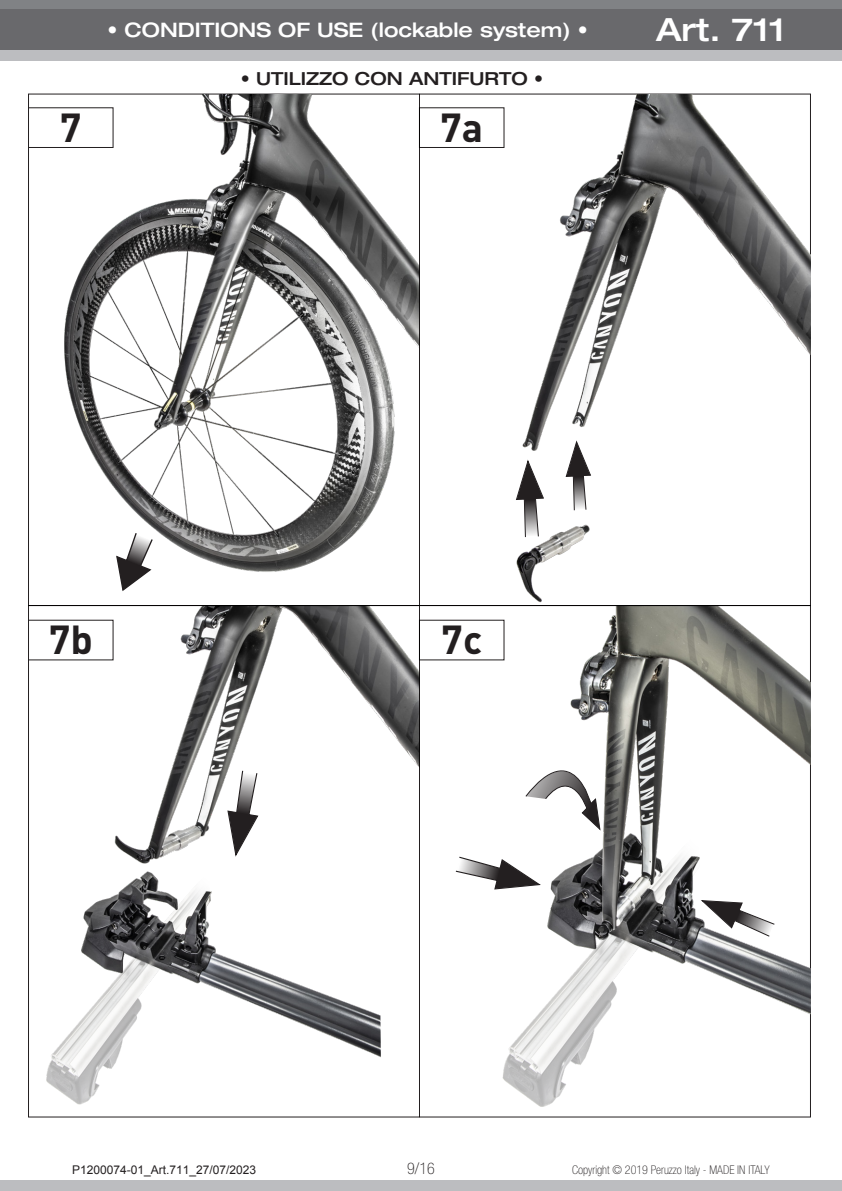
<style>
.page{position:relative;width:842px;height:1191px;background:#fff}
.page>*{position:absolute;margin:0;border:0;box-sizing:border-box;transform-origin:0 0}
.t1{font:700 40px "DIN";color:#231f20}
.t2{font:500 expanded 32px "Helvetica Neue";color:#fff}
.t3{font:500 expanded 20px "Helvetica Neue";color:#fff}
.t4{font:500 expanded 18px "Helvetica Neue";color:#231f20}
.t5{font:100 condensed 16px "Helvetica Neue";color:#231f20}
.t6{font:100 condensed 12px "Helvetica Neue";color:#231f20}
.t7{font:12px "Arial";color:#231f20}
</style>
<div class="page">
<div style="left:0;top:1180px;width:842px;height:11px;background:#bcbdc0"></div>
<div style="left:0;top:0;width:842px;height:10px;background:#808285"></div>
<div style="left:0;top:50px;width:842px;height:10px;background:#bcbdc0"></div>
<div style="left:0;top:10px;width:842px;height:40px;background:#69696c"></div>
<img style="left:52px;top:94px;width:367px;height:478px">
<img style="left:516px;top:94px;width:294px;height:509px">
<img style="left:35px;top:606px;width:384px;height:499px">
<img style="left:451px;top:606px;width:359px;height:501px">
<div style="left:29px;top:108px;width:84px;height:39px;background:#fff"></div>
<div style="left:28px;top:108px;width:85px;height:40px;border:1px solid #231f20"></div>
<div style="left:29px;top:620px;width:84px;height:40px;background:#fff"></div>
<div style="left:419px;top:108px;width:85px;height:40px;border:1px solid #231f20"></div>
<div style="left:419px;top:620px;width:85px;height:40px;background:#fff"></div>
<hr style="left:28px;top:605px;width:783px;height:1px;background:#231f20">
<hr style="left:419px;top:94px;width:1px;height:1023px;background:#231f20">
<svg style="left:525px;top:735px;width:75px;height:95px"></svg>
<svg style="left:455px;top:856px;width:87px;height:34px"></svg>
<svg style="left:516px;top:458px;width:29px;height:80px"></svg>
<svg style="left:699px;top:899px;width:77px;height:38px"></svg>
<svg style="left:565px;top:439px;width:27px;height:72px"></svg>
<svg style="left:227px;top:769px;width:32px;height:89px"></svg>
<svg style="left:115px;top:531px;width:39px;height:60px"></svg>
<p class="t1" style="left:60px;top:101px;width:23px">7</p>
<p class="t3" style="left:108px;top:18px;width:482px">• CONDITIONS OF USE (lockable system) •</p>
<h2 class="t2" style="left:656px;top:10px;width:131px">Art. 711</h2>
<p class="t4" style="left:241px;top:68px;width:304px">• UTILIZZO CON ANTIFURTO •</p>
<p class="t1" style="left:440px;top:101px;width:45px">7a</p>
<p class="t1" style="left:49px;top:613px;width:46px">7b</p>
<p class="t1" style="left:441px;top:613px;width:42px">7c</p>
<p class="t7" style="left:72px;top:1162px;width:186px">P1200074-01_Art.711_27/07/2023</p>
<h3 class="t5" style="left:407px;top:1159px;width:29px">9/16</h3>
<p class="t6" style="left:572px;top:1163px;width:199px">Copyright © 2019 Peruzzo Italy - MADE IN ITALY</p>
</div>
